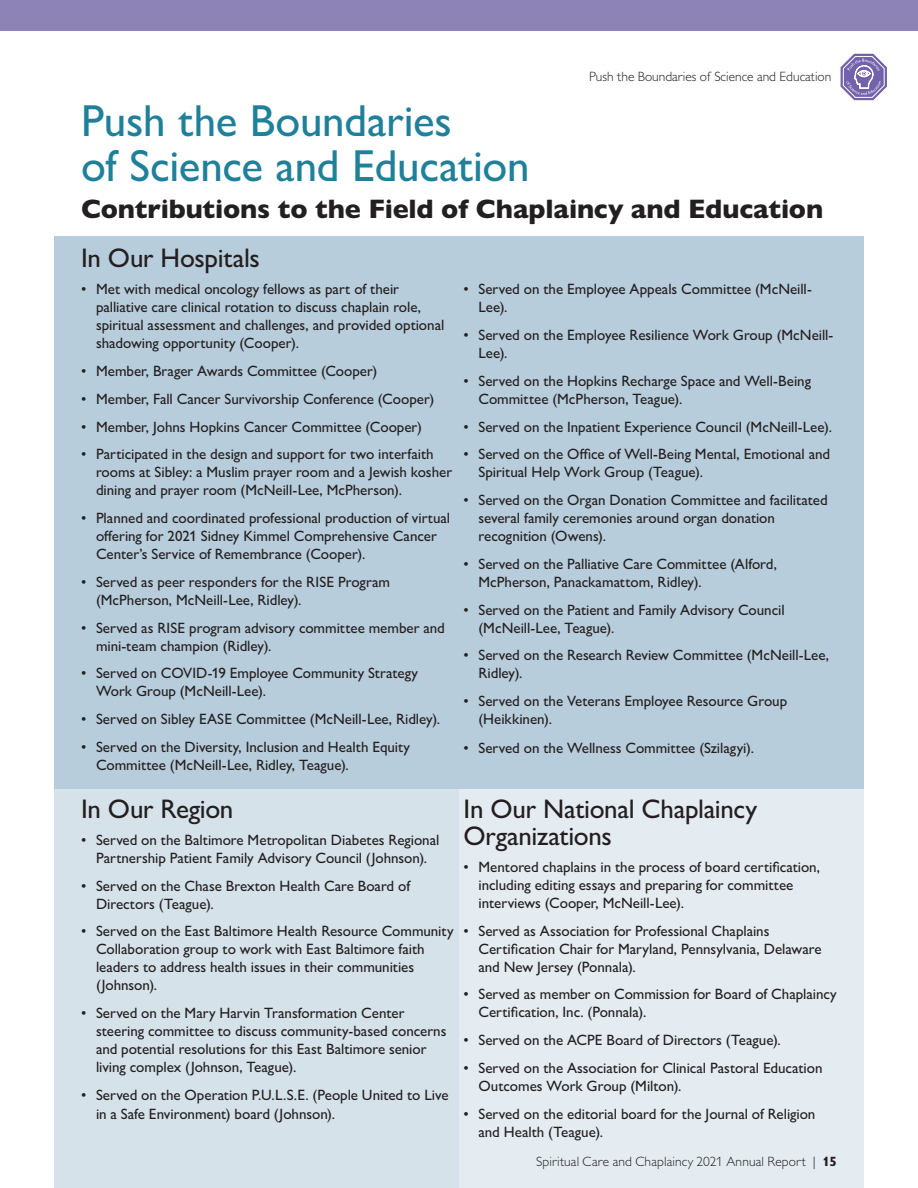
<style>
.page{position:relative;width:918px;height:1188px;background:#fff}
.page>*{position:absolute;margin:0;border:0;box-sizing:border-box;transform-origin:0 0}
.t1{font:500 45px/45px "Gill Sans MT Std";letter-spacing:-.005em;color:#1f809a}
.t2{font:500 27px/27px "Gill Sans MT Std";letter-spacing:-.01em;color:#231f20}
.t3{font:800 27px "Gill Sans MT Std";letter-spacing:-.01em;color:#231f20}
.t4{font:500 15px/18px "Gill Sans MT Std";letter-spacing:-.005em;color:#231f20}
.t5{font:300 13.5px "Gill Sans MT Std";color:#231f20}
.s1{font-weight:700}
</style>
<div class="page">
<div style="left:459px;top:789px;width:405px;height:399px;background:#e5ecf1"></div>
<div style="left:54px;top:237px;width:810px;height:552px;background:#b8cddb"></div>
<div style="left:54px;top:789px;width:405px;height:399px;background:#d5e2ea"></div>
<svg style="left:841px;top:54px;width:46px;height:46px"></svg>
<div style="left:0;top:0;width:918px;height:31px;background:#8d83b7"></div>
<h1 class="t1" style="left:81px;top:98px;width:450px">Push the Boundaries<br>of Science and Education</h1>
<p class="t5" style="left:589px;top:69px;width:244px">Push the Boundaries of Science and Education</p>
<h2 class="t3" style="left:81px;top:193px;width:744px">Contributions to the Field of Chaplaincy and Education</h2>
<h2 class="t2" style="left:81px;top:245px;width:181px">In Our Hospitals</h2>
<p class="t4" style="left:96px;top:280px;width:350px;text-indent:-15px">• Met with medical oncology fellows as part of their palliative care clinical rotation to discuss chaplain role, spiritual assessment and challenges, and provided optional shadowing opportunity (Cooper).</p>
<p class="t4" style="left:81px;top:362px;width:298px">• Member, Brager Awards Committee (Cooper)</p>
<p class="t4" style="left:81px;top:390px;width:355px">• Member, Fall Cancer Survivorship Conference (Cooper)</p>
<p class="t4" style="left:81px;top:417px;width:342px">• Member, Johns Hopkins Cancer Committee (Cooper)</p>
<p class="t4" style="left:96px;top:445px;width:358px;text-indent:-15px">• Participated in the design and support for two interfaith rooms at Sibley: a Muslim prayer room and a Jewish kosher dining and prayer room (McNeill-Lee, McPherson).</p>
<p class="t4" style="left:96px;top:509px;width:356px;text-indent:-15px">• Planned and coordinated professional production of virtual offering for 2021 Sidney Kimmel Comprehensive Cancer<br>Center’s Service of Remembrance (Cooper).</p>
<p class="t4" style="left:96px;top:573px;width:295px;text-indent:-15px">• Served as peer responders for the RISE Program (McPherson, McNeill-Lee, Ridley).</p>
<p class="t4" style="left:96px;top:618px;width:350px;text-indent:-15px">• Served as RISE program advisory committee member and mini-team champion (Ridley).</p>
<p class="t4" style="left:96px;top:664px;width:324px;text-indent:-15px">• Served on COVID-19 Employee Community Strategy<br>Work Group (McNeill-Lee).</p>
<p class="t4" style="left:81px;top:710px;width:361px">• Served on Sibley EASE Committee (McNeill-Lee, Ridley).</p>
<p class="t4" style="left:96px;top:738px;width:316px;text-indent:-15px">• Served on the Diversity, Inclusion and Health Equity<br>Committee (McNeill-Lee, Ridley, Teague).</p>
<p class="t4" style="left:478px;top:280px;width:335px;text-indent:-15px">• Served on the Employee Appeals Committee (McNeill-<br>Lee).</p>
<p class="t4" style="left:478px;top:326px;width:356px;text-indent:-15px">• Served on the Employee Resilience Work Group (McNeill-<br>Lee).</p>
<p class="t4" style="left:478px;top:372px;width:334px;text-indent:-15px">• Served on the Hopkins Recharge Space and Well-Being<br>Committee (McPherson, Teague).</p>
<p class="t4" style="left:464px;top:417px;width:370px">• Served on the Inpatient Experience Council (McNeill-Lee).</p>
<p class="t4" style="left:478px;top:445px;width:353px;text-indent:-15px">• Served on the Office of Well-Being Mental, Emotional and<br>Spiritual Help Work Group (Teague).</p>
<p class="t4" style="left:478px;top:491px;width:351px;text-indent:-15px">• Served on the Organ Donation Committee and facilitated several family ceremonies around organ donation recognition (Owens).</p>
<p class="t4" style="left:478px;top:555px;width:300px;text-indent:-15px">• Served on the Palliative Care Committee (Alford,<br>McPherson, Panackamattom, Ridley).</p>
<p class="t4" style="left:478px;top:600px;width:308px;text-indent:-15px">• Served on the Patient and Family Advisory Council (McNeill-Lee, Teague).</p>
<p class="t4" style="left:478px;top:646px;width:352px;text-indent:-15px">• Served on the Research Review Committee (McNeill-Lee,<br>Ridley).</p>
<p class="t4" style="left:478px;top:692px;width:310px;text-indent:-15px">• Served on the Veterans Employee Resource Group (Heikkinen).</p>
<p class="t4" style="left:464px;top:739px;width:292px">• Served on the Wellness Committee (Szilagyi).</p>
<h2 class="t2" style="left:81px;top:795px;width:154px">In Our Region</h2>
<p class="t4" style="left:81px;top:831px;width:360px;text-align:center">• Served on the Baltimore Metropolitan Diabetes Regional<br>Partnership Patient Family Advisory Council (Johnson).</p>
<p class="t4" style="left:96px;top:876px;width:316px;text-indent:-15px">• Served on the Chase Brexton Health Care Board of<br>Directors (Teague).</p>
<p class="t4" style="left:96px;top:922px;width:359px;text-indent:-15px">• Served on the East Baltimore Health Resource Community Collaboration group to work with East Baltimore faith leaders to address health issues in their communities (Johnson).</p>
<p class="t4" style="left:96px;top:1004px;width:352px;text-indent:-15px">• Served on the Mary Harvin Transformation Center steering committee to discuss community-based concerns and potential resolutions for this East Baltimore senior living complex (Johnson, Teague).</p>
<p class="t4" style="left:96px;top:1085px;width:354px;line-height:19.5px;text-indent:-15px">• Served on the Operation P.U.L.S.E. (People United to Live in a Safe Environment) board (Johnson).</p>
<h2 class="t2" style="left:464px;top:795px;width:295px">In Our National Chaplaincy<br>Organizations</h2>
<p class="t4" style="left:478px;top:858px;width:343px;text-indent:-15px">• Mentored chaplains in the process of board certification, including editing essays and preparing for committee interviews (Cooper, McNeill-Lee).</p>
<p class="t4" style="left:478px;top:921px;width:345px;text-indent:-15px">• Served as Association for Professional Chaplains<br>Certification Chair for Maryland, Pennsylvania, Delaware and New Jersey (Ponnala).</p>
<p class="t4" style="left:478px;top:985px;width:360px;text-indent:-15px">• Served as member on Commission for Board of Chaplaincy<br>Certification, Inc. (Ponnala).</p>
<p class="t4" style="left:464px;top:1031px;width:319px">• Served on the ACPE Board of Directors (Teague).</p>
<p class="t4" style="left:478px;top:1059px;width:346px;text-indent:-15px">• Served on the Association for Clinical Pastoral Education<br>Outcomes Work Group (Milton).</p>
<p class="t4" style="left:478px;top:1104px;width:338px;text-indent:-15px">• Served on the editorial board for the Journal of Religion and Health (Teague).</p>
<p class="t5" style="left:536px;top:1153px;width:302px">Spiritual Care and Chaplaincy 2021 Annual Report | <span class="s1">15</span></p>
</div>
